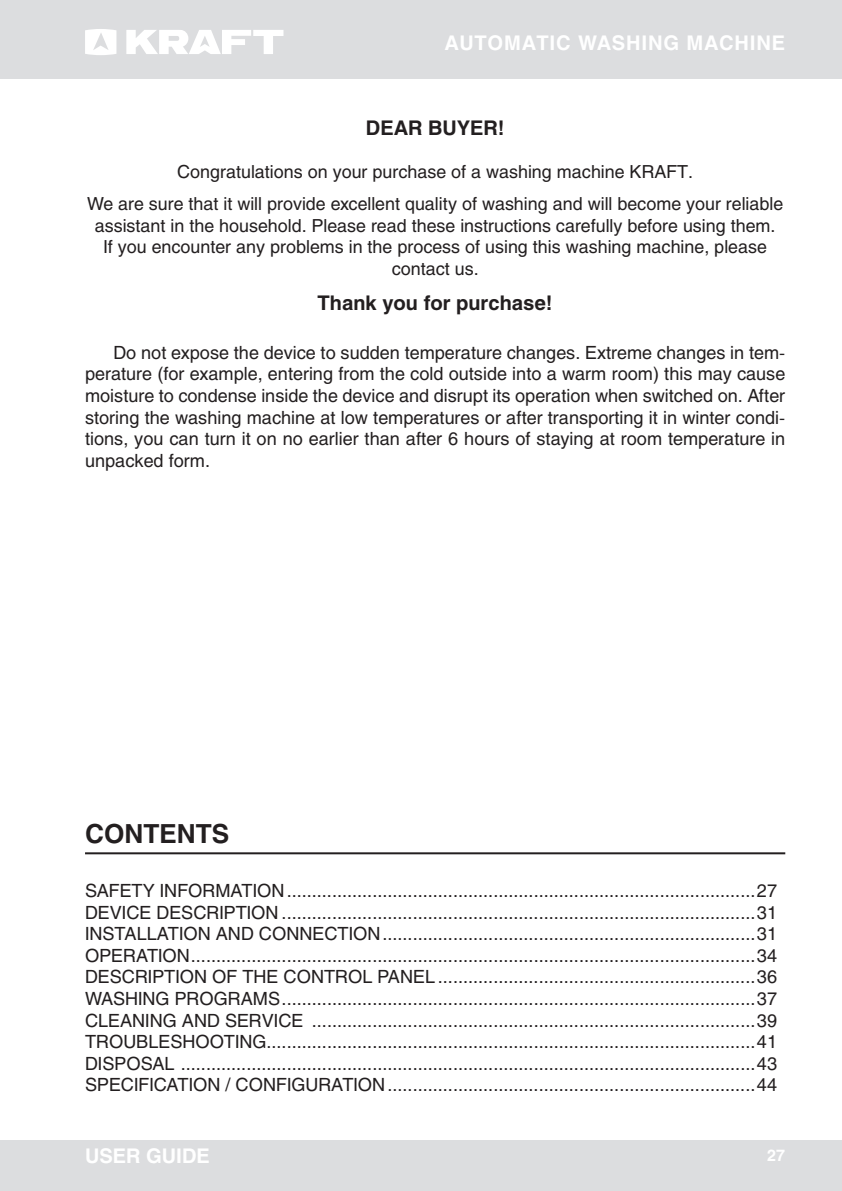
<style>
.page{position:relative;width:842px;height:1191px;background:#fff}
.page>*{position:absolute;margin:0;border:0;box-sizing:border-box;transform-origin:0 0}
._001_Заголовок{font:700 26px "Helios C";color:#231f20}
.t1{font:700 20px "Helios C";color:#231f20}
.t2{font:700 20px "Helios C";letter-spacing:.04em;color:#fff}
.t3{font:700 20px "Helios C";color:#fff}
.содержание{font:18px "Helios C";color:#231f20}
._002_тест{font:18px/21.6px "Helios C";color:#231f20;text-align:justify}
.t4{font:17.8px/21.4px "Helios C";color:#231f20;text-align:center}
.t5{font:700 16px "Helios C";color:#fff}
</style>
<div class="page">
<div style="left:0;top:1140px;width:842px;height:51px;background:#dcdddf"></div>
<div style="left:0;top:0;width:842px;height:79px;background:#dcdddf"></div>
<svg style="left:85px;top:29px;width:31px;height:26px"></svg>
<svg style="left:126px;top:30px;width:157px;height:24px"></svg>
<hr style="left:85px;top:852px;width:700px;height:2px;background:#231f20">
<p class="t2" style="left:444px;top:31px;width:342px">AUTOMATIC WASHING MACHINE</p>
<p class="t1" style="left:366px;top:116px;width:140px">DEAR BUYER!</p>
<p class="t4" style="left:177px;top:160px;width:517px">Congratulations on your purchase of a washing machine KRAFT.</p>
<p class="t4" style="left:87px;top:193px;width:698px">We are sure that it will provide excellent quality of washing and will become your reliable assistant in the household. Please read these instructions carefully before using them.<br>If you encounter any problems in the process of using this washing machine, please contact us.</p>
<p class="t1" style="left:318px;top:291px;width:237px">Thank you for purchase!</p>
<p class="_002_тест" style="left:85px;top:341px;width:702px;text-indent:28px">Do not expose the device to sudden temperature changes. Extreme changes in tem&shy;perature (for example, entering from the cold outside into a warm room) this may cause moisture to condense inside the device and disrupt its operation when switched on. After storing the washing machine at low temperatures or after transporting it in winter condi&shy;tions, you can turn it on no earlier than after 6 hours of staying at room temperature in unpacked form.</p>
<p class="_001_Заголовок" style="left:85px;top:818px;width:146px">СONTENTS</p>
<p class="содержание" style="left:85px;top:880px;width:693px">SAFETY INFORMATION.............................................................................................27</p>
<p class="содержание" style="left:85px;top:901px;width:693px">DEVICE DESCRIPTION ..............................................................................................31</p>
<p class="содержание" style="left:85px;top:923px;width:693px">INSTALLATION AND CONNECTION..........................................................................31</p>
<p class="содержание" style="left:85px;top:944px;width:693px">OPERATION................................................................................................................34</p>
<p class="содержание" style="left:85px;top:966px;width:693px">DESCRIPTION OF THE CONTROL PANEL ...............................................................36</p>
<p class="содержание" style="left:85px;top:988px;width:693px">WASHING PROGRAMS..............................................................................................37</p>
<p class="содержание" style="left:85px;top:1009px;width:693px">CLEANING AND SERVICE ........................................................................................39</p>
<p class="содержание" style="left:85px;top:1031px;width:693px">TROUBLESHOOTING.................................................................................................41</p>
<p class="содержание" style="left:85px;top:1052px;width:693px">DISPOSAL ..................................................................................................................43</p>
<p class="содержание" style="left:85px;top:1074px;width:693px">SPECIFICATION / CONFIGURATION.........................................................................44</p>
<p class="t3" style="left:85px;top:1143px;width:126px">USER GUIDE</p>
<p class="t5" style="left:767px;top:1145px;width:19px">27</p>
</div>
